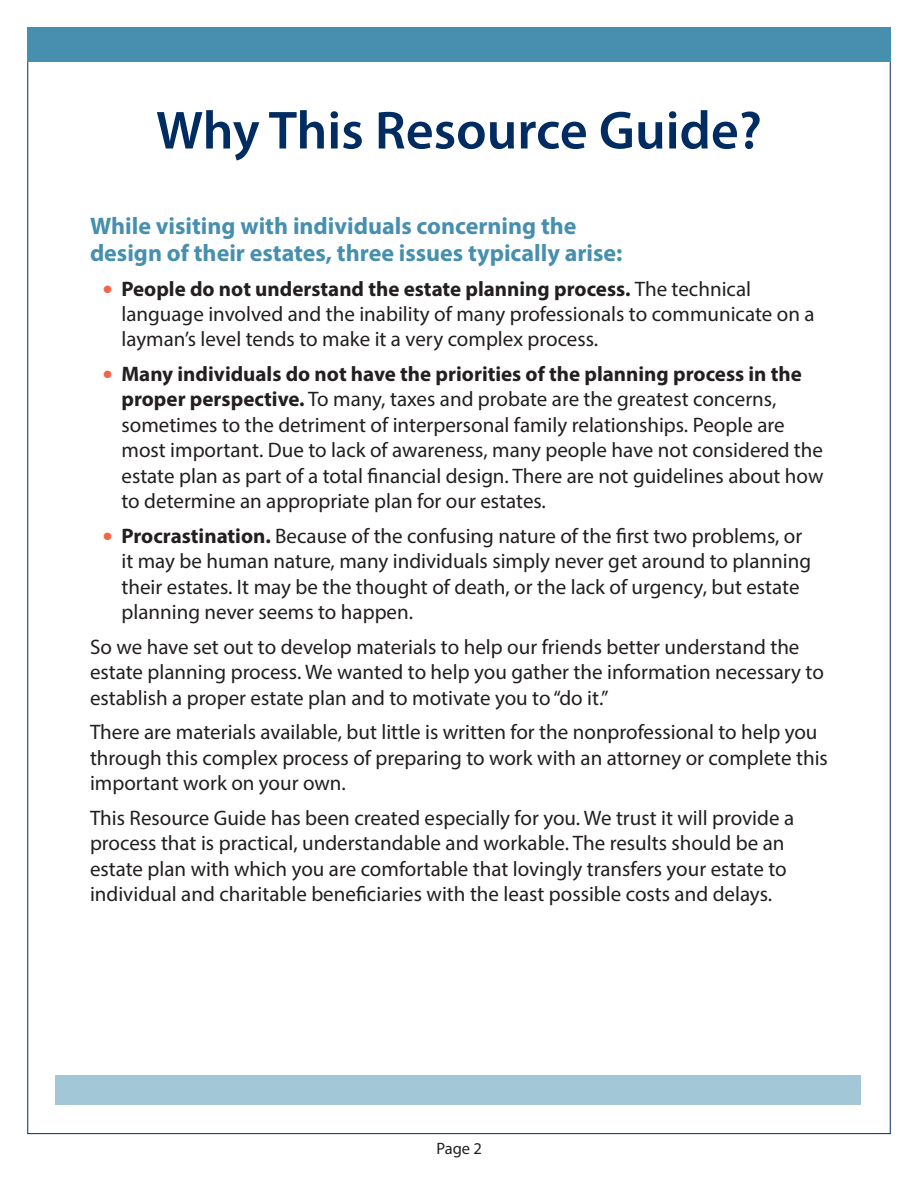
<style>
.page{position:relative;width:918px;height:1188px;background:#fff}
.page>*{position:absolute;margin:0;border:0;box-sizing:border-box;transform-origin:0 0}
.HD-large{font:600 54px "Myriad Pro";color:#002c62}
.HD-minor{font:700 24px/27px "Myriad Pro";color:#468faf}
.TXT-bullet{font:21px/25.5px "Myriad Pro";color:#231f20}
.TXT-body{font:21px/25.5px "Myriad Pro";color:#231f20}
.t1{font:16.5px "Myriad Pro";color:#231f20}
.s1{color:#f26648}
.s2{font-weight:700}
</style>
<div class="page">
<div style="left:27px;top:27px;width:864px;height:35px;background:#468faf"></div>
<div style="left:56px;top:1076px;width:805px;height:29px;background:#a2c7d7"></div>
<p class="HD-large" style="left:156px;top:96px;width:607px">Why This Resource Guide?</p>
<p class="HD-minor" style="left:90px;top:212px;width:534px">While visiting with individuals concerning the design of their estates, three issues typically arise:</p>
<p class="TXT-bullet" style="left:122px;top:275px;width:695px;text-indent:-18px"><span class="s1">●</span> <span class="s2">People do not understand the estate planning process.</span> The technical language involved and the inability of many professionals to communicate on a layman’s level tends to make it a very complex process.</p>
<p class="TXT-bullet" style="left:122px;top:361px;width:703px;text-indent:-18px"><span class="s1">●</span> <span class="s2">Many individuals do not have the priorities of the planning process in the proper perspective.</span> To many, taxes and probate are the greatest concerns, sometimes to the detriment of interpersonal family relationships. People are most important. Due to lack of awareness, many people have not considered the estate plan as part of a total financial design. There are not guidelines about how to determine an appropriate plan for our estates.</p>
<p class="TXT-bullet" style="left:122px;top:523px;width:691px;text-indent:-18px"><span class="s1">●</span> <span class="s2">Procrastination.</span> Because of the confusing nature of the first two problems, or it may be human nature, many individuals simply never get around to planning their estates. It may be the thought of death, or the lack of urgency, but estate planning never seems to happen.</p>
<p class="TXT-body" style="left:90px;top:634px;width:736px">So we have set out to develop materials to help our friends better understand the estate planning process. We wanted to help you gather the information necessary to establish a proper estate plan and to motivate you to “do it.”</p>
<p class="TXT-body" style="left:90px;top:719px;width:739px">There are materials available, but little is written for the nonprofessional to help you through this complex process of preparing to work with an attorney or complete this important work on your own.</p>
<p class="TXT-body" style="left:90px;top:805px;width:706px">This Resource Guide has been created especially for you. We trust it will provide a process that is practical, understandable and workable. The results should be an estate plan with which you are comfortable that lovingly transfers your estate to individual and charitable beneficiaries with the least possible costs and delays.</p>
<p class="t1" style="left:436px;top:1138px;width:47px">Page 2</p>
</div>
